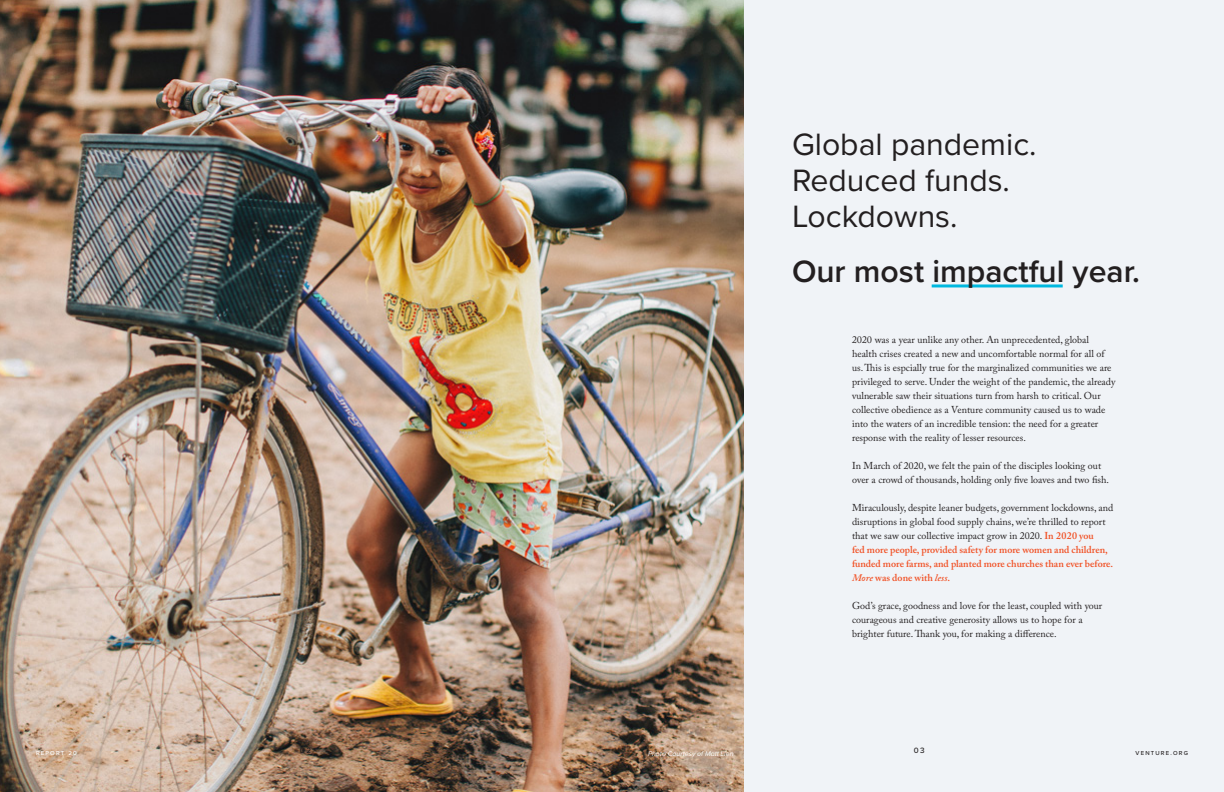
<style>
.page{position:relative;width:1224px;height:792px;background:#fff}
.page>*{position:absolute;margin:0;border:0;box-sizing:border-box;transform-origin:0 0}
.t1{font:32px "Proxima Nova";color:#231f20}
.t2{font:600 32px "Proxima Nova";color:#231f20}
.t3{font:10px/14px "Adobe Caslon Pro";color:#231f20}
.t4{font:500 8px "Proxima Nova";color:#231f20}
.t5{font:italic 7px "Proxima Nova";color:#fff}
.t6{font:500 6px "Proxima Nova";letter-spacing:.195em;color:#231f20}
.t7{font:500 6px "Proxima Nova";letter-spacing:.2em;color:#fff}
.s1{font-weight:600;color:#f05024}
.s2{font-weight:600;font-style:italic;color:#f05024}
</style>
<div class="page">
<img style="left:0;top:0;width:744px;height:792px">
<div style="left:744px;top:0;width:480px;height:792px;background:#f0f3f7"></div>
<hr style="left:932px;top:284px;width:131px;height:3px;background:#00b8df">
<p class="t7" style="left:36px;top:748px;width:42px">REPORT 20</p>
<p class="t4" style="left:300px;top:745px;width:13px">02</p>
<p class="t5" style="left:648px;top:748px;width:87px">Photo Courtesy of Matt Lien</p>
<p class="t1" style="left:792px;top:120px;width:246px">Global pandemic.</p>
<p class="t1" style="left:792px;top:157px;width:220px">Reduced funds.</p>
<p class="t1" style="left:792px;top:193px;width:167px">Lockdowns.</p>
<p class="t2" style="left:792px;top:248px;width:349px">Our most impactful year.</p>
<p class="t3" style="left:852px;top:332px;width:265px">2020 was a year unlike any other. An unprecedented, global health crises created a new and uncomfortable normal for all of us. This is espcially true for the marginalized communities we are privileged to serve. Under the weight of the pandemic, the already vulnerable saw their situations turn from harsh to critical. Our collective obedience as a Venture community caused us to wade into the waters of an incredible tension: the need for a greater response with the reality of lesser resources.</p>
<p class="t3" style="left:852px;top:458px;width:258px">In March of 2020, we felt the pain of the disciples looking out over a crowd of thousands, holding only five loaves and two fish.</p>
<p class="t3" style="left:852px;top:500px;width:263px">Miraculously, despite leaner budgets, government lockdowns, and disruptions in global food supply chains, we’re thrilled to report that we saw our collective impact grow in 2020. <span class="s1">In 2020 you<br>fed more people, provided safety for more women and children, funded more farms, and planted more churches than ever before.<br></span><span class="s2">More</span> <span class="s1">was done with</span> <span class="s2">less</span><span class="s1">.</span></p>
<p class="t3" style="left:852px;top:598px;width:252px">God’s grace, goodness and love for the least, coupled with your courageous and creative generosity allows us to hope for a brighter future. Thank you, for making a difference.</p>
<p class="t4" style="left:914px;top:745px;width:13px">03</p>
<p class="t6" style="left:1136px;top:748px;width:54px">VENTURE.ORG</p>
</div>
